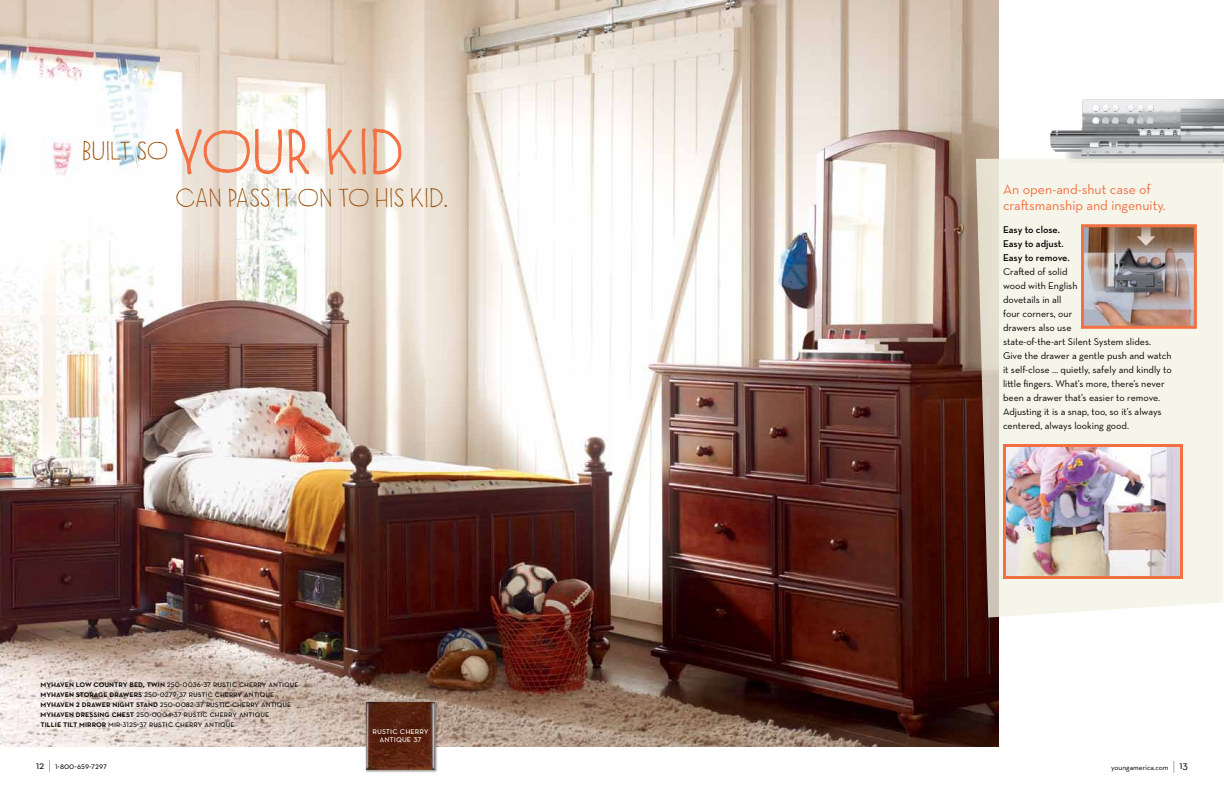
<style>
.page{position:relative;width:1224px;height:792px;background:#fff}
.page>*{position:absolute;margin:0;border:0;box-sizing:border-box;transform-origin:0 0}
.t1{font:66px "Baronessa";letter-spacing:.03em;color:#f37043}
.t2{font:28px "Baronessa";letter-spacing:.03em;color:#984d07}
.t3{font:14px/16px "Neutraface Text";color:#f37043}
.t4{font:10px/14px "Neutraface Text";color:#000}
.t5{font:600 10px/14px "Neutraface Text";color:#000}
.t6{font:9.5px/8.1px "Neutraface Text";color:#fff;text-align:center}
.t7{font:9px/10px "Neutraface Text";color:#000}
.t8{font:7.5px "Neutraface Text";color:#000}
.s1{font-weight:600}
.s2{font-size:11px}
.s3{font-size:14px}
</style>
<div class="page">
<img style="left:0;top:0;width:999px;height:747px">
<div style="left:365px;top:701px;width:73px;height:72px;background:#000;opacity:.45"></div>
<img style="left:366px;top:702px;width:69px;height:68px">
<img style="left:1050px;top:99px;width:174px;height:63px">
<svg style="left:976px;top:159px;width:247px;height:459px;background:#e8e4d8"></svg>
<img style="left:1007px;top:448px;width:172px;height:127px">
<div style="left:1003px;top:444px;width:180px;height:135px;border:3px solid #f37043"></div>
<img style="left:1085px;top:228px;width:108px;height:97px">
<div style="left:1081px;top:224px;width:116px;height:105px;border:3px solid #f37043"></div>
<svg style="left:175px;top:128px;width:107px;height:47px"></svg>
<svg style="left:289px;top:128px;width:20px;height:46px"></svg>
<svg style="left:327px;top:127px;width:74px;height:48px;background:#eaccb9"></svg>
<h2 class="t2" style="left:82px;top:135px;width:87px">BUILT SO</h2>
<h1 class="t1" style="left:174px;top:114px;width:230px">YOUR KID</h1>
<h2 class="t2" style="left:176px;top:181px;width:273px">CAN PASS IT ON TO HIS KID.</h2>
<p class="t7" style="left:40px;top:679px;width:260px"><span class="s1">myhaven low country bed, twin</span> 250-0036-37 rustic cherry antique <span class="s1">myhaven storage drawers</span> 250-0279-37 rustic cherry antique <span class="s1">myhaven 2 drawer night stand</span> 250-0082-37 rustic cherry antique <span class="s1">myhaven dressing chest</span> 250-0004-37 rustic cherry antique<br><span class="s1">tillie tilt mirror</span> mir-3125-37 rustic cherry antique</p>
<p class="t6" style="left:373px;top:726px;width:58px">rustic cherry antique 37</p>
<h3 class="t3" style="left:1003px;top:181px;width:164px">An open-and-shut case of craftsmanship and ingenuity.</h3>
<p class="t5" style="left:1003px;top:223px;width:68px">Easy to close.<br>Easy to adjust.<br>Easy to remove.</p>
<p class="t4" style="left:1003px;top:265px;width:170px">Crafted of solid<br>wood with English<br>dovetails in all<br>four corners, our<br>drawers also use<br>state-of-the-art Silent System slides.<br>Give the drawer a gentle push and watch it self-close … quietly, safely and kindly to little fingers. What’s more, there’s never been a drawer that’s easier to remove.<br>Adjusting it is a snap, too, so it’s always centered, always looking good.</p>
<p class="t7" style="left:36px;top:761px;width:72px"><span class="s2">12</span> <span class="s3">|</span> 1-800-659-7297</p>
<p class="t8" style="left:1111px;top:763px;width:78px">youngamerica.com <span class="s3">|</span> <span class="s2">13</span></p>
</div>
